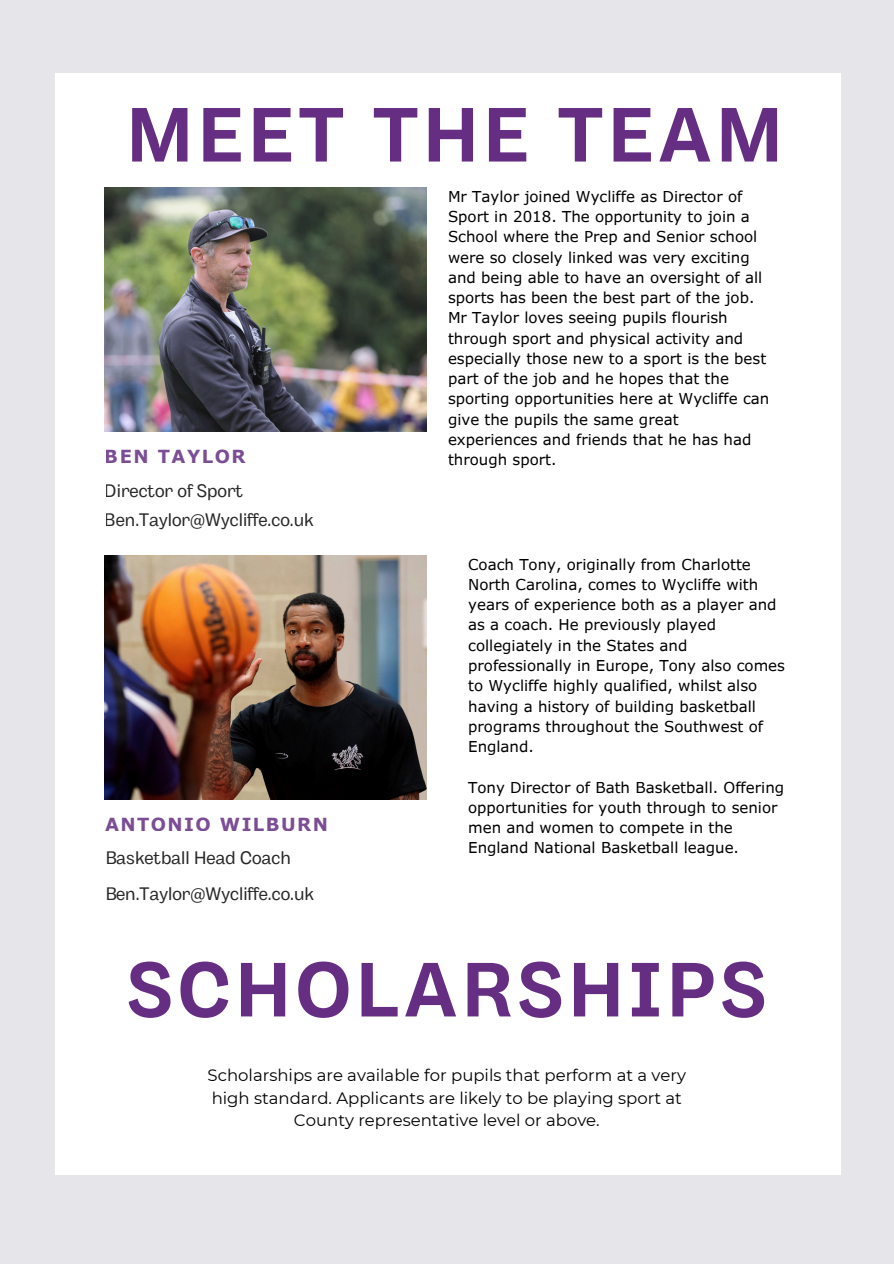
<style>
.page{position:relative;width:894px;height:1264px;background:#fff}
.page>*{position:absolute;margin:0;border:0;box-sizing:border-box;transform-origin:0 0}
.t1{font:700 76.5px "Body Grotesque";letter-spacing:.07em;color:#652e83}
.t2{font:18px "Body Grotesque";color:#000001}
.t3{font:700 18px "Verdana Pro";letter-spacing:.08em;color:#652e83}
.t4{font:16.5px/22.5px "Montserrat";color:#000;text-align:center}
.t5{font:15px/20.2px "Verdana Pro";color:#000001}
</style>
<div class="page">
<div style="left:0;top:0;width:893px;height:1263px;background:#e5e5ea"></div>
<div style="left:55px;top:73px;width:785px;height:1101px;background:#fff"></div>
<img style="left:105px;top:188px;width:321px;height:244px">
<img style="left:105px;top:555px;width:321px;height:244px">
<h2 class="t1" style="left:127px;top:91px;width:656px">MEET THE TEAM</h2>
<p class="t3" style="left:105px;top:445px;width:142px">BEN TAYLOR</p>
<p class="t2" style="left:105px;top:480px;width:140px">Director of Sport</p>
<p class="t2" style="left:105px;top:509px;width:210px">Ben.Taylor@Wycliffe.co.uk</p>
<p class="t3" style="left:105px;top:812px;width:224px">ANTONIO WILBURN</p>
<p class="t2" style="left:105px;top:847px;width:187px">Basketball Head Coach</p>
<p class="t2" style="left:105px;top:883px;width:210px">Ben.Taylor@Wycliffe.co.uk</p>
<h1 class="t5" style="left:448px;top:186px;width:323px">Mr Taylor joined Wycliffe as Director of Sport in 2018. The opportunity to join a School where the Prep and Senior school were so closely linked was very exciting and being able to have an oversight of all sports has been the best part of the job.<br>Mr Taylor loves seeing pupils flourish through sport and physical activity and especially those new to a sport is the best part of the job and he hopes that the sporting opportunities here at Wycliffe can give the pupils the same great experiences and friends that he has had through sport.</h1>
<p class="t5" style="left:468px;top:553px;width:318px">Coach Tony, originally from Charlotte North Carolina, comes to Wycliffe with years of experience both as a player and as a coach. He previously played collegiately in the States and professionally in Europe, Tony also comes to Wycliffe highly qualified, whilst also having a history of building basketball programs throughout the Southwest of England.</p>
<h3 class="t5" style="left:468px;top:776px;width:317px">Tony Director of Bath Basketball. Offering opportunities for youth through to senior men and women to compete in the England National Basketball league.</h3>
<h2 class="t1" style="left:127px;top:945px;width:640px">SCHOLARSHIPS</h2>
<h3 class="t4" style="left:207px;top:1064px;width:479px">Scholarships are available for pupils that perform at a very high standard. Applicants are likely to be playing sport at<br>County representative level or above.</h3>
</div>
